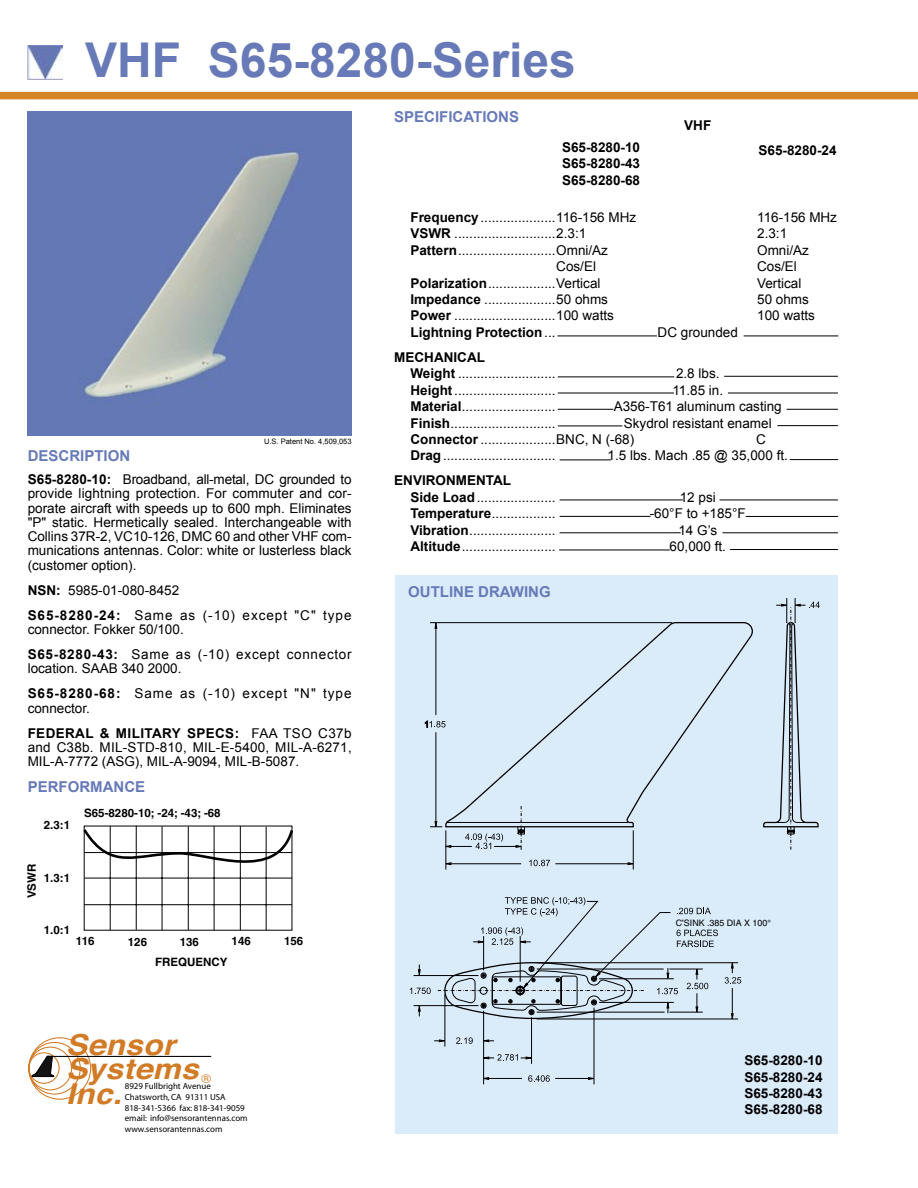
<style>
.page{position:relative;width:918px;height:1188px;background:#fff}
.page>*{position:absolute;margin:0;border:0;box-sizing:border-box;transform-origin:0 0}
.Headline{font:700 48px "Arial";color:#677ab7}
.t1{font:italic 700 28.8px/24.5px "Helvetica";color:#d27b27;scale:1.1 1}
.SBHEAD{font:700 15px "Arial";color:#677ab7}
.brodes{font:13.5px/14.2px "Arial";color:#000;text-align:justify}
.SPEC4{font:13.5px "Arial";color:#000}
.SBHEAD-2{font:700 13.5px "Arial";color:#000}
.brodes-2{font:13.5px/14.2px "Arial";letter-spacing:.055em;color:#000}
.brodes-3{font:13.5px/14.2px "Arial";letter-spacing:.07em;color:#000}
.SPEC{font:700 13.5px "Arial";color:#000}
.SPEC4-2{font:700 13.5px "Arial";color:#000}
.t2{font:12px "Helvetica";color:#d27b27;scale:1.1 1}
.t3{font:700 11.55px "Helvetica";color:#000}
.t4{font:8.85px/10.6px "Myriad";color:#000}
.t5{font:8.85px "Helvetica";color:#000}
.SBHEAD-3{font:7.5px "Arial";color:#000}
.s1{font-weight:700}
.s2{font-weight:400}
.s3{font-family:"Arial"}
</style>
<div class="page">
<div style="left:0;top:92px;width:918px;height:7px;background:#d48625"></div>
<div style="left:395px;top:575px;width:443px;height:559px;background:#daebfa"></div>
<svg style="left:430px;top:622px;width:15px;height:205px"></svg>
<svg style="left:434px;top:622px;width:3px;height:7px"></svg>
<svg style="left:445px;top:622px;width:308px;height:187px"></svg>
<svg style="left:763px;top:602px;width:57px;height:248px"></svg>
<svg style="left:425px;top:720px;width:21px;height:8px"></svg>
<svg style="left:434px;top:806px;width:200px;height:64px"></svg>
<svg style="left:410px;top:897px;width:332px;height:188px"></svg>
<hr style="left:110px;top:826px;width:1px;height:104px;background:#000">
<hr style="left:136px;top:826px;width:1px;height:104px;background:#000">
<hr style="left:162px;top:826px;width:1px;height:104px;background:#000">
<hr style="left:188px;top:826px;width:1px;height:104px;background:#000">
<hr style="left:214px;top:826px;width:1px;height:104px;background:#000">
<hr style="left:240px;top:826px;width:1px;height:104px;background:#000">
<hr style="left:266px;top:827px;width:1px;height:103px;background:#000">
<hr style="left:84px;top:904px;width:208px;height:1px;background:#000">
<svg style="left:83px;top:826px;width:210px;height:57px"></svg>
<img style="left:28px;top:45px;width:34px;height:34px">
<img style="left:28px;top:111px;width:324px;height:324px">
<hr style="left:558px;top:377px;width:116px;height:1px;background:#000">
<hr style="left:558px;top:393px;width:116px;height:1px;background:#000">
<hr style="left:558px;top:409px;width:55px;height:1px;background:#000">
<hr style="left:558px;top:426px;width:64px;height:1px;background:#000">
<hr style="left:777px;top:425px;width:61px;height:1px;background:#000">
<hr style="left:787px;top:409px;width:51px;height:1px;background:#000">
<hr style="left:724px;top:376px;width:114px;height:1px;background:#000">
<hr style="left:728px;top:393px;width:110px;height:1px;background:#000">
<hr style="left:557px;top:336px;width:100px;height:1px;background:#000">
<hr style="left:744px;top:336px;width:94px;height:1px;background:#000">
<hr style="left:560px;top:516px;width:91px;height:1px;background:#000">
<hr style="left:560px;top:533px;width:121px;height:1px;background:#000">
<hr style="left:746px;top:516px;width:92px;height:1px;background:#000">
<hr style="left:722px;top:533px;width:116px;height:1px;background:#000">
<hr style="left:730px;top:549px;width:108px;height:1px;background:#000">
<hr style="left:559px;top:550px;width:111px;height:1px;background:#000">
<hr style="left:560px;top:460px;width:51px;height:1px;background:#000">
<hr style="left:790px;top:459px;width:48px;height:1px;background:#000">
<hr style="left:560px;top:500px;width:123px;height:1px;background:#000">
<hr style="left:720px;top:500px;width:118px;height:1px;background:#000">
<div style="left:730px;top:1045px;width:99px;height:76px;background:#daebfa"></div>
<div style="left:28px;top:1037px;width:63px;height:63px;border:1px solid #d27b27;border-radius:50%"></div>
<hr style="left:47px;top:1056px;width:164px;height:1px;background:#000">
<svg style="left:28px;top:1041px;width:53px;height:54px"></svg>
<p class="Headline" style="left:85px;top:33px;width:492px">VHF S65-8280-Series</p>
<p class="SBHEAD" style="left:394px;top:108px;width:126px">SPECIFICATIONS</p>
<p class="SBHEAD-2" style="left:562px;top:140px;width:80px">S65-8280-10</p>
<p class="SBHEAD-2" style="left:562px;top:156px;width:80px">S65-8280-43</p>
<p class="SBHEAD-2" style="left:562px;top:172px;width:80px">S65-8280-68</p>
<p class="SPEC4-2" style="left:684px;top:118px;width:28px">VHF</p>
<p class="SPEC" style="left:759px;top:143px;width:80px">S65-8280-24</p>
<p class="SBHEAD-3" style="left:264px;top:437px;width:89px">U.S. Patent No. 4,509,053</p>
<p class="brodes" style="left:28px;top:472px;width:326px"><span class="s1">S65-8280-10:</span> Broadband, all-metal, DC grounded to provide lightning protection. For commuter and cor&shy;porate aircraft with speeds up to 600 mph. Eliminates "P" static. Hermetically sealed. Interchangeable with Collins 37R-2, VC10-126, DMC 60 and other VHF com&shy;munications antennas. Color: white or lusterless black (customer option).</p>
<p class="brodes" style="left:28px;top:583px;width:153px"><span class="s1">NSN:</span> 5985-01-080-8452</p>
<p class="brodes" style="left:28px;top:608px;width:325px"><span class="s1">S65-8280-24:</span> Same as (-10) except "C" type connector. Fokker 50/100.</p>
<p class="brodes-2" style="left:28px;top:647px;width:326px"><span class="s1">S65-8280-43:</span> Same as (-10) except connector location. SAAB 340 2000.</p>
<p class="brodes-3" style="left:28px;top:686px;width:325px"><span class="s1">S65-8280-68:</span> Same as (-10) except "N" type connector.</p>
<p class="brodes" style="left:28px;top:726px;width:326px"><span class="s1">FEDERAL &amp; MILITARY SPECS:</span> FAA TSO C37b and C38b. MIL-STD-810, MIL-E-5400, MIL-A-6271, MIL-A-7772 (ASG), MIL-A-9094, MIL-B-5087.</p>
<p class="SBHEAD" style="left:28px;top:447px;width:104px">DESCRIPTION</p>
<p class="SBHEAD" style="left:28px;top:778px;width:119px">PERFORMANCE</p>
<p class="t3" style="left:84px;top:806px;width:138px">S65-8280-10; -24; -43; -68</p>
<p class="t3" style="left:44px;top:818px;width:28px">2.3:1</p>
<p class="t3" style="left:25px;top:898px;width:36px;rotate:-90deg">VSWR</p>
<p class="t3" style="left:44px;top:871px;width:28px">1.3:1</p>
<p class="t3" style="left:44px;top:922px;width:28px">1.0:1</p>
<p class="t3" style="left:76px;top:934px;width:20px">116</p>
<p class="t3" style="left:128px;top:935px;width:21px">126</p>
<p class="t3" style="left:180px;top:934px;width:21px">136</p>
<p class="t3" style="left:232px;top:934px;width:21px">146</p>
<p class="t3" style="left:284px;top:934px;width:21px">156</p>
<p class="t3" style="left:155px;top:955px;width:74px">FREQUENCY</p>
<p class="t1" style="left:66px;top:1034px;width:131px">Sensor<br>Systems<br>Inc.</p>
<p class="t2" style="left:201px;top:1071px;width:10px">®</p>
<p class="t4" style="left:125px;top:1081px;width:124px">8929 Fullbright Avenue<br>Chatsworth, CA 91311 USA<br>818-341-5366 fax: 818-341-9059 email: info@sensorantennas.com www.sensorantennas.com</p>
<p class="brodes" style="left:410px;top:210px;width:227px"><span class="s1">Frequency</span> ....................116-156 MHz</p>
<p class="brodes" style="left:757px;top:210px;width:81px">116-156 MHz</p>
<p class="brodes" style="left:410px;top:226px;width:177px"><span class="s1">VSWR</span> ...........................2.3:1</p>
<p class="brodes" style="left:757px;top:226px;width:32px">2.3:1</p>
<p class="brodes" style="left:410px;top:243px;width:199px"><span class="s1">Pattern</span> ..........................Omni/Az</p>
<p class="brodes" style="left:757px;top:243px;width:53px">Omni/Az</p>
<p class="brodes" style="left:556px;top:259px;width:41px">Cos/El</p>
<p class="brodes" style="left:757px;top:259px;width:41px">Cos/El</p>
<p class="brodes" style="left:410px;top:276px;width:192px"><span class="s1">Polarization</span> ..................Vertical</p>
<p class="brodes" style="left:757px;top:276px;width:46px">Vertical</p>
<p class="brodes" style="left:410px;top:292px;width:199px"><span class="s1">Impedance</span> ...................50 ohms</p>
<p class="brodes" style="left:757px;top:292px;width:53px">50 ohms</p>
<p class="brodes" style="left:410px;top:309px;width:205px"><span class="s1">Power</span> ...........................100 watts</p>
<p class="brodes" style="left:757px;top:309px;width:59px">100 watts</p>
<p class="SPEC4-2" style="left:410px;top:325px;width:147px">Lightning Protection <span class="s2">...</span></p>
<p class="SPEC4" style="left:658px;top:325px;width:82px">DC grounded</p>
<p class="SPEC" style="left:394px;top:350px;width:92px">MECHANICAL</p>
<p class="SPEC4" style="left:410px;top:366px;width:147px"><span class="s1">Weight</span> ..........................</p>
<p class="SPEC4" style="left:676px;top:366px;width:45px">2.8 lbs.</p>
<p class="SPEC4" style="left:410px;top:382px;width:147px"><span class="s1">Height</span> ...........................</p>
<p class="SPEC4" style="left:672px;top:382px;width:52px">11.85 in.</p>
<p class="SPEC4" style="left:410px;top:399px;width:147px"><span class="s1">Material</span> .........................</p>
<p class="SPEC4" style="left:614px;top:399px;width:170px">A356-T61 aluminum casting</p>
<p class="SPEC4" style="left:410px;top:415px;width:147px"><span class="s1">Finish</span> ............................</p>
<p class="SPEC4" style="left:624px;top:415px;width:149px">Skydrol resistant enamel</p>
<p class="brodes" style="left:410px;top:432px;width:225px"><span class="s1">Connector</span> ....................BNC, N (-68)</p>
<p class="brodes" style="left:756px;top:432px;width:11px">C</p>
<p class="SPEC4" style="left:410px;top:448px;width:147px"><span class="s1">Drag</span> ..............................</p>
<p class="SPEC4" style="left:608px;top:448px;width:182px">1.5 lbs. Mach .85 @ 35,000 ft.</p>
<p class="SPEC" style="left:394px;top:473px;width:118px">ENVIRONMENTAL</p>
<p class="SPEC4" style="left:410px;top:490px;width:147px"><span class="s1">Side Load</span> .....................</p>
<p class="SPEC4" style="left:680px;top:490px;width:38px">12 psi</p>
<p class="SPEC4" style="left:410px;top:506px;width:147px"><span class="s1">Temperature</span> .................</p>
<p class="SPEC4" style="left:650px;top:506px;width:97px">-60°F to +185°F</p>
<p class="SPEC4" style="left:410px;top:522px;width:147px"><span class="s1">Vibration</span> .......................</p>
<p class="SPEC4" style="left:678px;top:522px;width:40px">14 G’s</p>
<p class="SPEC4" style="left:410px;top:539px;width:147px"><span class="s1">Altitude</span> .........................</p>
<p class="SPEC4" style="left:670px;top:539px;width:58px">60,000 ft.</p>
<p class="SBHEAD" style="left:408px;top:583px;width:144px">OUTLINE DRAWING</p>
<p class="t5" style="left:676px;top:918px;width:97px">C<span class="s3">'</span>SINK .385 DIA X 100°</p>
<p class="SBHEAD-2" style="left:744px;top:1053px;width:80px">S65-8280-10</p>
<p class="SBHEAD-2" style="left:744px;top:1069px;width:80px">S65-8280-24</p>
<p class="SBHEAD-2" style="left:744px;top:1085px;width:80px">S65-8280-43</p>
<p class="SBHEAD-2" style="left:744px;top:1102px;width:80px">S65-8280-68</p>
</div>
